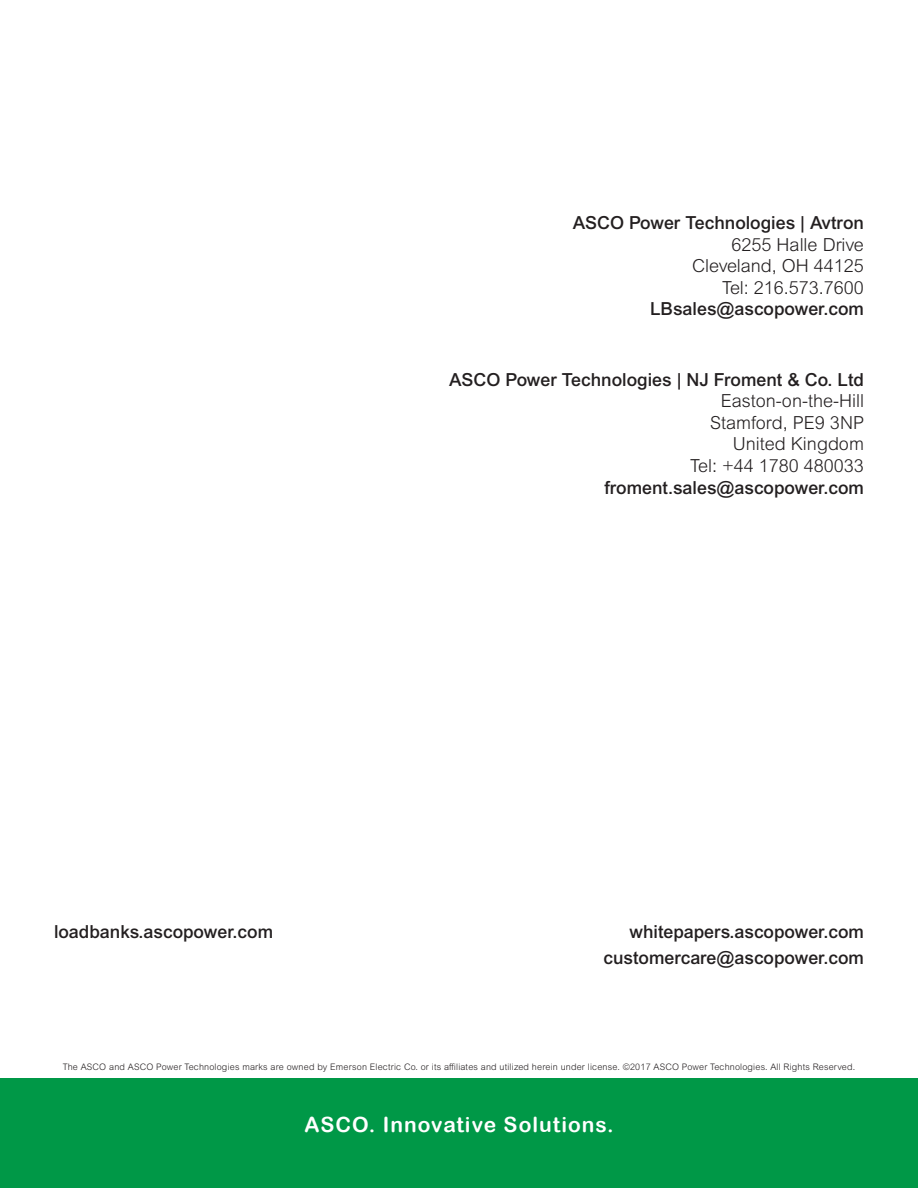
<style>
.page{position:relative;width:918px;height:1188px;background:#fff}
.page>*{position:absolute;margin:0;border:0;box-sizing:border-box;transform-origin:0 0}
.t1{font:21px "Arial Rounded MT Bold";letter-spacing:.05em;color:#fff}
.t2{font:500 18px "Arial MT Pro";color:#231f20}
.t3{font:300 18px "Arial MT Pro";color:#231f20}
.t4{font:300 9px "Arial MT Pro";letter-spacing:.02em;color:#231f20}
</style>
<div class="page">
<div style="left:0;top:1078px;width:918px;height:110px;background:#009847"></div>
<p class="t2" style="left:573px;top:212px;width:293px">ASCO Power Technologies | Avtron</p>
<p class="t3" style="left:732px;top:233px;width:134px">6255 Halle Drive</p>
<p class="t3" style="left:692px;top:255px;width:173px">Cleveland, OH 44125</p>
<p class="t3" style="left:722px;top:276px;width:143px">Tel: 216.573.7600</p>
<p class="t2" style="left:650px;top:299px;width:215px">LBsales@ascopower.com</p>
<p class="t2" style="left:449px;top:369px;width:416px">ASCO Power Technologies | NJ Froment &amp; Co. Ltd</p>
<p class="t3" style="left:721px;top:390px;width:145px">Easton-on-the-Hill</p>
<p class="t3" style="left:710px;top:411px;width:155px">Stamford, PE9 3NP</p>
<p class="t3" style="left:733px;top:433px;width:133px">United Kingdom</p>
<p class="t3" style="left:690px;top:455px;width:175px">Tel: +44 1780 480033</p>
<p class="t2" style="left:604px;top:477px;width:261px">froment.sales@ascopower.com</p>
<p class="t2" style="left:54px;top:921px;width:221px">loadbanks.ascopower.com</p>
<p class="t2" style="left:630px;top:921px;width:236px">whitepapers.ascopower.com</p>
<p class="t2" style="left:604px;top:947px;width:262px">customercare@ascopower.com</p>
<p class="t4" style="left:63px;top:1061px;width:794px">The ASCO and ASCO Power Technologies marks are owned by Emerson Electric Co. or its affiliates and utilized herein under license. ©2017 ASCO Power Technologies. All Rights Reserved.</p>
<p class="t1" style="left:304px;top:1112px;width:311px">ASCO. Innovative Solutions.</p>
</div>
